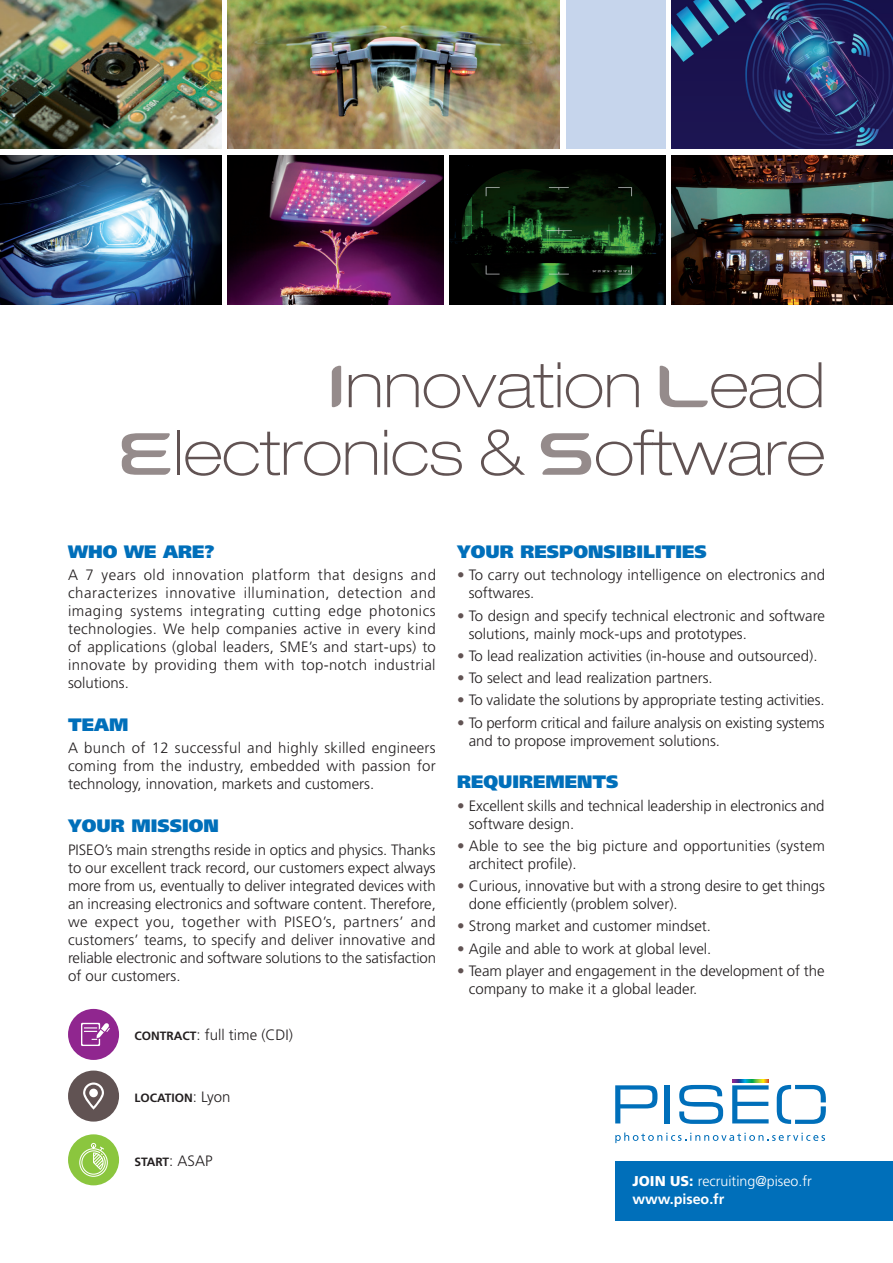
<style>
.page{position:relative;width:893px;height:1263px;background:#fff}
.page>*{position:absolute;margin:0;border:0;box-sizing:border-box;transform-origin:0 0}
.t1{font:100 expanded 62.85px/67.5px "Helvetica Neue";color:#615353;text-align:right}
.t2{font:900 18px "Frutiger";color:#006fba}
.t3{font:300 15px/18px "Frutiger";color:#231f20}
.t4{font:300 14.25px/17.1px "Frutiger";color:#fff}
.t5{font:700 12px "Frutiger";color:#231f20}
.s1{font-family:"Snowslider Standard";font-weight:400;font-stretch:normal;color:#958b8b}
.s2{font-weight:700;font-size:12px}
.s3{font-weight:300;font-size:15px}
.s4{color:#615353}
.s5{font-weight:900}
.s6{font-weight:700}
</style>
<div class="page">
<svg style="left:732px;top:1085px;width:37px;height:38px"></svg>
<svg style="left:732px;top:1079px;width:37px;height:4px"></svg>
<svg style="left:615px;top:1085px;width:42px;height:38px"></svg>
<svg style="left:615px;top:1132px;width:210px;height:11px"></svg>
<div style="left:665px;top:1085px;width:5px;height:38px;background:#006fba"></div>
<svg style="left:679px;top:1085px;width:44px;height:39px"></svg>
<svg style="left:777px;top:1085px;width:49px;height:39px"></svg>
<div style="left:615px;top:1161px;width:278px;height:59px;background:#006fba"></div>
<div style="left:68px;top:1009px;width:51px;height:51px;background:#90268f;border-radius:50%"></div>
<div style="left:68px;top:1070px;width:51px;height:51px;background:#615353;border-radius:50%"></div>
<div style="left:68px;top:1134px;width:51px;height:51px;background:#8bc63e;border-radius:50%"></div>
<svg style="left:81px;top:1023px;width:29px;height:23px"></svg>
<svg style="left:83px;top:1082px;width:21px;height:28px"></svg>
<div style="left:89px;top:1088px;width:9px;height:9px;background:#fff;border-radius:50%"></div>
<svg style="left:79px;top:1143px;width:29px;height:34px"></svg>
<img style="left:227px;top:0;width:332px;height:149px">
<img style="left:672px;top:0;width:221px;height:149px">
<div style="left:566px;top:0;width:99px;height:149px;background:#c6d5ec"></div>
<img style="left:0;top:0;width:221px;height:149px">
<img style="left:227px;top:155px;width:216px;height:149px">
<img style="left:450px;top:155px;width:215px;height:149px">
<img style="left:0;top:155px;width:221px;height:149px">
<img style="left:672px;top:155px;width:221px;height:149px">
<h1 class="t1" style="left:118px;top:350px;width:708px"><span class="s1">I</span>nnovation <span class="s1">L</span>ead<br><span class="s1">E</span>lectronics &amp; <span class="s1">S</span>oftware</h1>
<p class="t2" style="left:68px;top:541px;width:148px">WHO WE ARE?</p>
<p class="t3" style="left:68px;top:566px;width:370px;text-align:justify">A 7 years old innovation platform that designs and characterizes innovative illumination, detection and imaging systems integrating cutting edge photonics technologies. We help companies active in every kind of applications (global leaders, SME’s and start-ups) to innovate by providing them with top-notch industrial solutions.</p>
<p class="t2" style="left:68px;top:714px;width:62px">TEAM</p>
<p class="t3" style="left:68px;top:739px;width:369px;text-align:justify">A bunch of 12 successful and highly skilled engineers coming from the industry, embedded with passion for technology, innovation, markets and customers.</p>
<p class="t2" style="left:68px;top:815px;width:152px">YOUR MISSION</p>
<p class="t3" style="left:68px;top:840px;width:370px;text-align:justify">PISEO’s main strengths reside in optics and physics. Thanks to our excellent track record, our customers expect always more from us, eventually to deliver integrated devices with an increasing electronics and software content. Therefore, we expect you, together with PISEO’s, partners’ and customers’ teams, to specify and deliver innovative and reliable electronic and software solutions to the satisfaction of our customers.</p>
<p class="t3" style="left:134px;top:1026px;width:160px"><span class="s2">CONTRACT</span>: full time (CDI)</p>
<p class="t5" style="left:134px;top:1091px;width:98px">LOCATION<span class="s3">: Lyon</span></p>
<p class="t5" style="left:134px;top:1154px;width:80px">START<span class="s3">: ASAP</span></p>
<p class="t2" style="left:457px;top:541px;width:251px">YOUR RESPONSIBILITIES</p>
<p class="t3" style="left:469px;top:566px;width:358px;text-indent:-12px"><span class="s4">•</span> To carry out technology intelligence on electronics and softwares.</p>
<p class="t3" style="left:469px;top:606px;width:358px;text-indent:-12px"><span class="s4">•</span> To design and specify technical electronic and software solutions, mainly mock-ups and prototypes.</p>
<p class="t3" style="left:457px;top:646px;width:362px"><span class="s4">•</span> To lead realization activities (in-house and outsourced).</p>
<p class="t3" style="left:457px;top:669px;width:257px"><span class="s4">•</span> To select and lead realization partners.</p>
<p class="t3" style="left:457px;top:691px;width:369px"><span class="s4">•</span> To validate the solutions by appropriate testing activities.</p>
<p class="t3" style="left:469px;top:713px;width:357px;text-indent:-12px"><span class="s4">•</span> To perform critical and failure analysis on existing systems and to propose improvement solutions.</p>
<p class="t2" style="left:457px;top:771px;width:163px">REQUIREMENTS</p>
<p class="t3" style="left:469px;top:796px;width:357px;text-indent:-12px"><span class="s4">•</span> Excellent skills and technical leadership in electronics and software design.</p>
<p class="t3" style="left:469px;top:837px;width:358px;text-indent:-12px"><span class="s4">•</span> Able to see the big picture and opportunities (system architect profile).</p>
<p class="t3" style="left:469px;top:877px;width:358px;text-indent:-12px"><span class="s4">•</span> Curious, innovative but with a strong desire to get things done efficiently (problem solver).</p>
<p class="t3" style="left:457px;top:917px;width:255px"><span class="s4">•</span> Strong market and customer mindset.</p>
<p class="t3" style="left:457px;top:939px;width:256px"><span class="s4">•</span> Agile and able to work at global level.</p>
<p class="t3" style="left:469px;top:962px;width:357px;text-indent:-12px"><span class="s4">•</span> Team player and engagement in the development of the company to make it a global leader.</p>
<p class="t4" style="left:632px;top:1173px;width:181px"><span class="s5">JOIN US:</span> recruiting@piseo.fr <span class="s6">www.piseo.fr</span></p>
</div>
